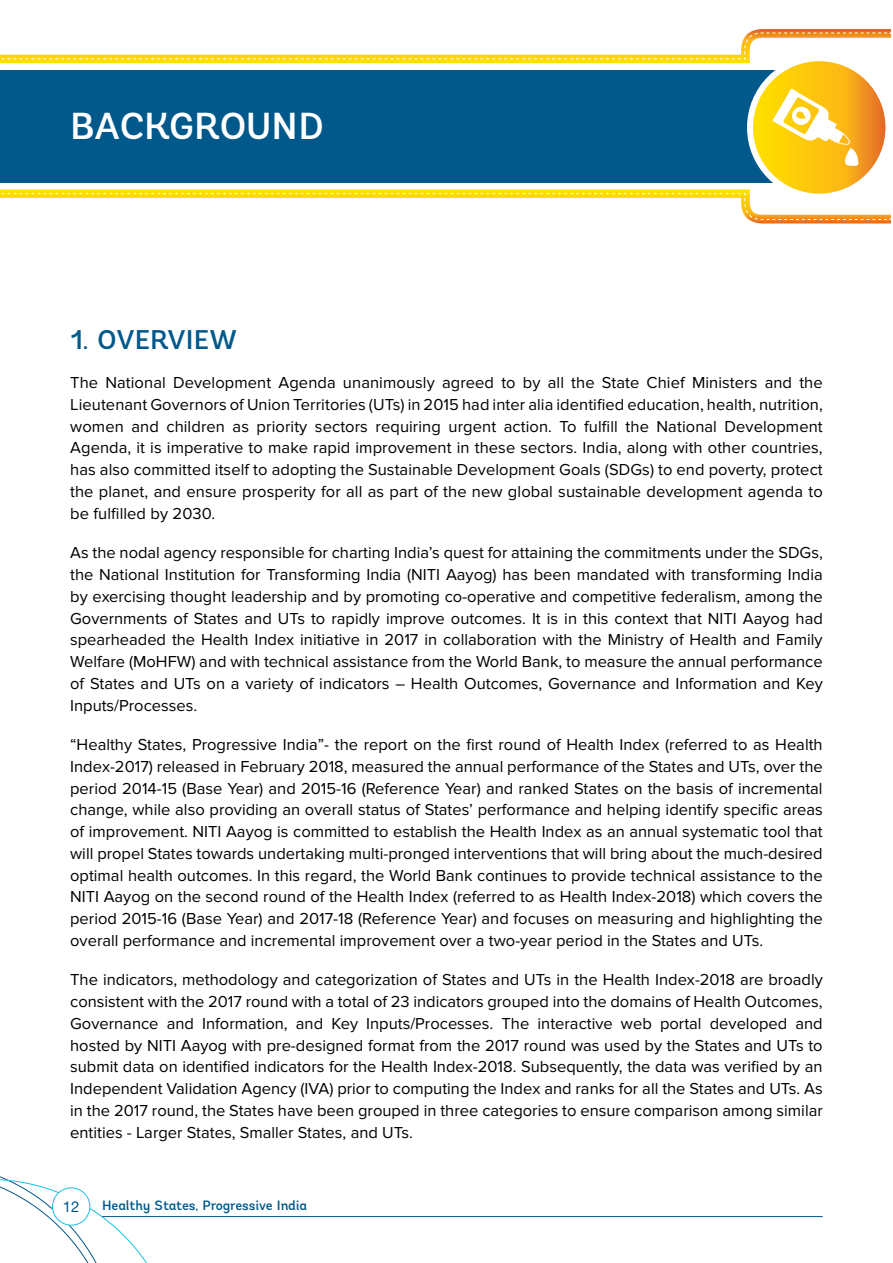
<style>
.page{position:relative;width:893px;height:1263px;background:#fff}
.page>*{position:absolute;margin:0;border:0;box-sizing:border-box;transform-origin:0 0}
.t1{font:500 37.5px "Andes";letter-spacing:-.02em;color:#fff}
.t2{font:500 27px "Andes";color:#00588b}
.t3{font:16.5px/21.8px "Proxima Nova";color:#000;text-align:justify}
.t4{font:15px "Helvetica Neue LT Std";color:#00588b}
.t5{font:500 13.5px "Andes";letter-spacing:-.005em;color:#00588b}
</style>
<div class="page">
<hr style="left:102px;top:1216px;width:721px;height:1px;background:#00588b">
<svg style="left:0;top:1176px;width:180px;height:87px"></svg>
<div style="left:53px;top:1188px;width:37px;height:37px;background:#fff;border-radius:50%"></div>
<div style="left:52px;top:1187px;width:38px;height:38px;border:1px solid #1dc0e3;border-radius:50%"></div>
<div style="left:0;top:70px;width:847px;height:113px;background:#00588b"></div>
<svg style="left:0;top:189px;width:892px;height:34px"></svg>
<svg style="left:0;top:29px;width:892px;height:34px"></svg>
<svg style="left:750px;top:58px;width:138px;height:139px;background:#f8be2b"></svg>
<div style="left:747px;top:55px;width:144px;height:145px;border:6px solid #fff;border-radius:50%"></div>
<svg style="left:773px;top:89px;width:86px;height:77px;background:#fcd14c"></svg>
<h1 class="t1" style="left:70px;top:103px;width:73px">Backg</h1>
<h1 class="t1" style="left:194px;top:103px;width:132px">round</h1>
<h2 class="t2" style="left:70px;top:322px;width:45px">1. OVERV</h2>
<h2 class="t2" style="left:186px;top:322px;width:30px">IEW</h2>
<p class="t3" style="left:70px;top:372px;width:754px">The National Development Agenda unanimously agreed to by all the State Chief Ministers and the Lieutenant Governors of Union Territories (UTs) in 2015 had inter alia identified education, health, nutrition, women and children as priority sectors requiring urgent action. To fulfill the National Development Agenda, it is imperative to make rapid improvement in these sectors. India, along with other countries, has also committed itself to adopting the Sustainable Development Goals (SDGs) to end poverty, protect the planet, and ensure prosperity for all as part of the new global sustainable development agenda to be fulfilled by 2030.</p>
<p class="t3" style="left:70px;top:542px;width:754px">As the nodal agency responsible for charting India’s quest for attaining the commitments under the SDGs, the National Institution for Transforming India (NITI Aayog) has been mandated with transforming India by exercising thought leadership and by promoting co-operative and competitive federalism, among the Governments of States and UTs to rapidly improve outcomes. It is in this context that NITI Aayog had spearheaded the Health Index initiative in 2017 in collaboration with the Ministry of Health and Family Welfare (MoHFW) and with technical assistance from the World Bank, to measure the annual performance of States and UTs on a variety of indicators – Health Outcomes, Governance and Information and Key Inputs/Processes.</p>
<p class="t3" style="left:70px;top:734px;width:754px">“Healthy States, Progressive India”- the report on the first round of Health Index (referred to as Health Index-2017) released in February 2018, measured the annual performance of the States and UTs, over the period 2014-15 (Base Year) and 2015-16 (Reference Year) and ranked States on the basis of incremental change, while also providing an overall status of States’ performance and helping identify specific areas of improvement. NITI Aayog is committed to establish the Health Index as an annual systematic tool that will propel States towards undertaking multi-pronged interventions that will bring about the much-desired optimal health outcomes. In this regard, the World Bank continues to provide technical assistance to the NITI Aayog on the second round of the Health Index (referred to as Health Index-2018) which covers the period 2015-16 (Base Year) and 2017-18 (Reference Year) and focuses on measuring and highlighting the overall performance and incremental improvement over a two-year period in the States and UTs.</p>
<p class="t3" style="left:70px;top:969px;width:754px">The indicators, methodology and categorization of States and UTs in the Health Index-2018 are broadly consistent with the 2017 round with a total of 23 indicators grouped into the domains of Health Outcomes, Governance and Information, and Key Inputs/Processes. The interactive web portal developed and hosted by NITI Aayog with pre-designed format from the 2017 round was used by the States and UTs to submit data on identified indicators for the Health Index-2018. Subsequently, the data was verified by an Independent Validation Agency (IVA) prior to computing the Index and ranks for all the States and UTs. As in the 2017 round, the States have been grouped in three categories to ensure comparison among similar entities - Larger States, Smaller States, and UTs.</p>
<p class="t4" style="left:63px;top:1197px;width:18px">12</p>
<p class="t5" style="left:102px;top:1197px;width:207px">Healthy States, Progressive India</p>
</div>
